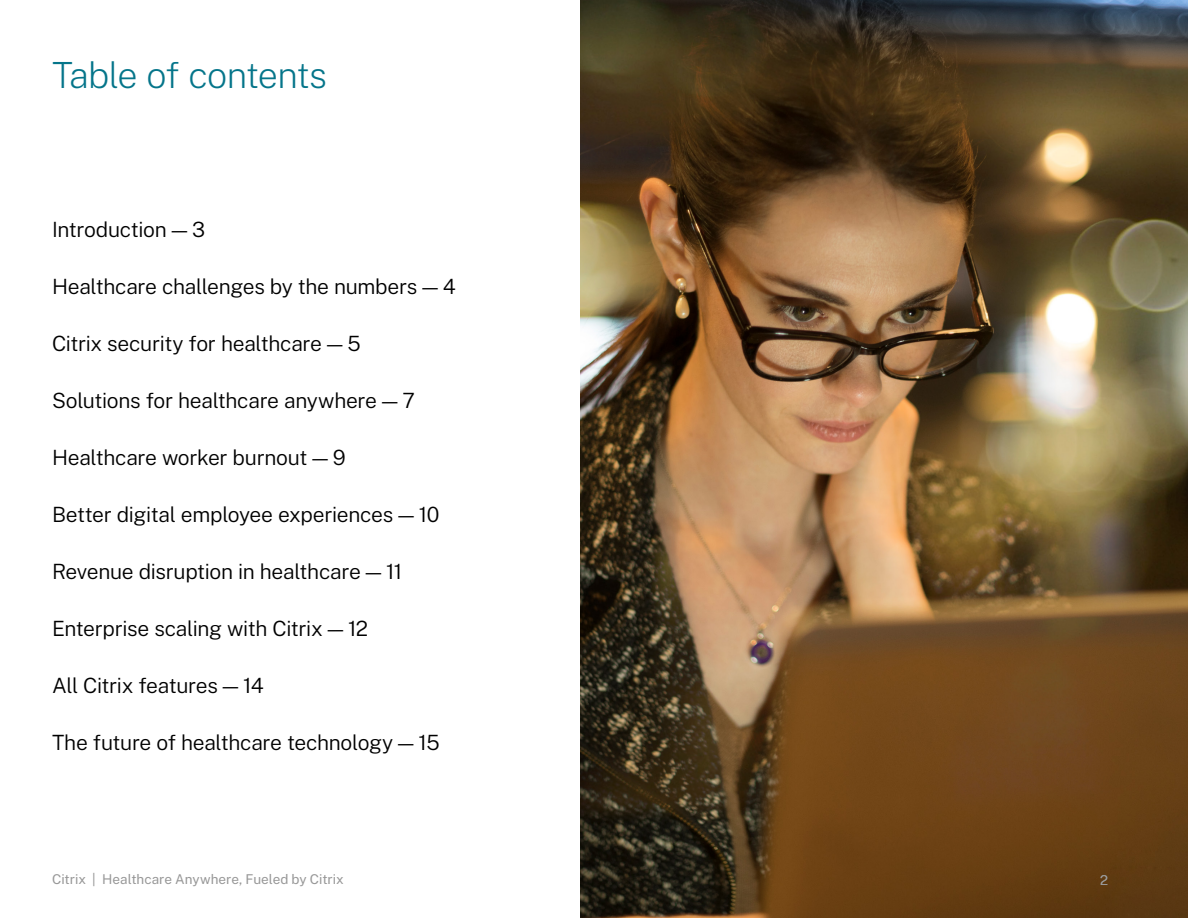
<style>
.page{position:relative;width:1188px;height:918px;background:#fff}
.page>*{position:absolute;margin:0;border:0;box-sizing:border-box;transform-origin:0 0}
.t1{font:200 36px "Public Sans";letter-spacing:-.025em;color:#05758a}
.t2{font:300 21px "Public Sans";letter-spacing:-.015em;color:#000}
.t3{font:13.5px "Public Sans";color:#989898}
.t4{font:300 13.5px "Public Sans";color:#989898}
</style>
<div class="page">
<img style="left:580px;top:0;width:608px;height:918px">
<h1 class="t1" style="left:52px;top:51px;width:276px">Table of contents</h1>
<p class="t2" style="left:52px;top:216px;width:155px">Introduction — 3</p>
<p class="t2" style="left:52px;top:272px;width:405px">Healthcare challenges by the numbers — 4</p>
<p class="t2" style="left:52px;top:329px;width:310px">Citrix security for healthcare — 5</p>
<p class="t2" style="left:52px;top:386px;width:364px">Solutions for healthcare anywhere — 7</p>
<p class="t2" style="left:52px;top:443px;width:295px">Healthcare worker burnout — 9</p>
<p class="t2" style="left:52px;top:500px;width:389px">Better digital employee experiences — 10</p>
<p class="t2" style="left:52px;top:557px;width:352px">Revenue disruption in healthcare — 11</p>
<p class="t2" style="left:52px;top:614px;width:318px">Enterprise scaling with Citrix — 12</p>
<p class="t2" style="left:52px;top:671px;width:213px">All Citrix features — 14</p>
<p class="t2" style="left:52px;top:728px;width:389px">The future of healthcare technology — 15</p>
<p class="t3" style="left:52px;top:871px;width:293px">Citrix | Healthcare Anywhere, Fueled by Citrix</p>
<p class="t4" style="left:1100px;top:872px;width:9px">2</p>
</div>
